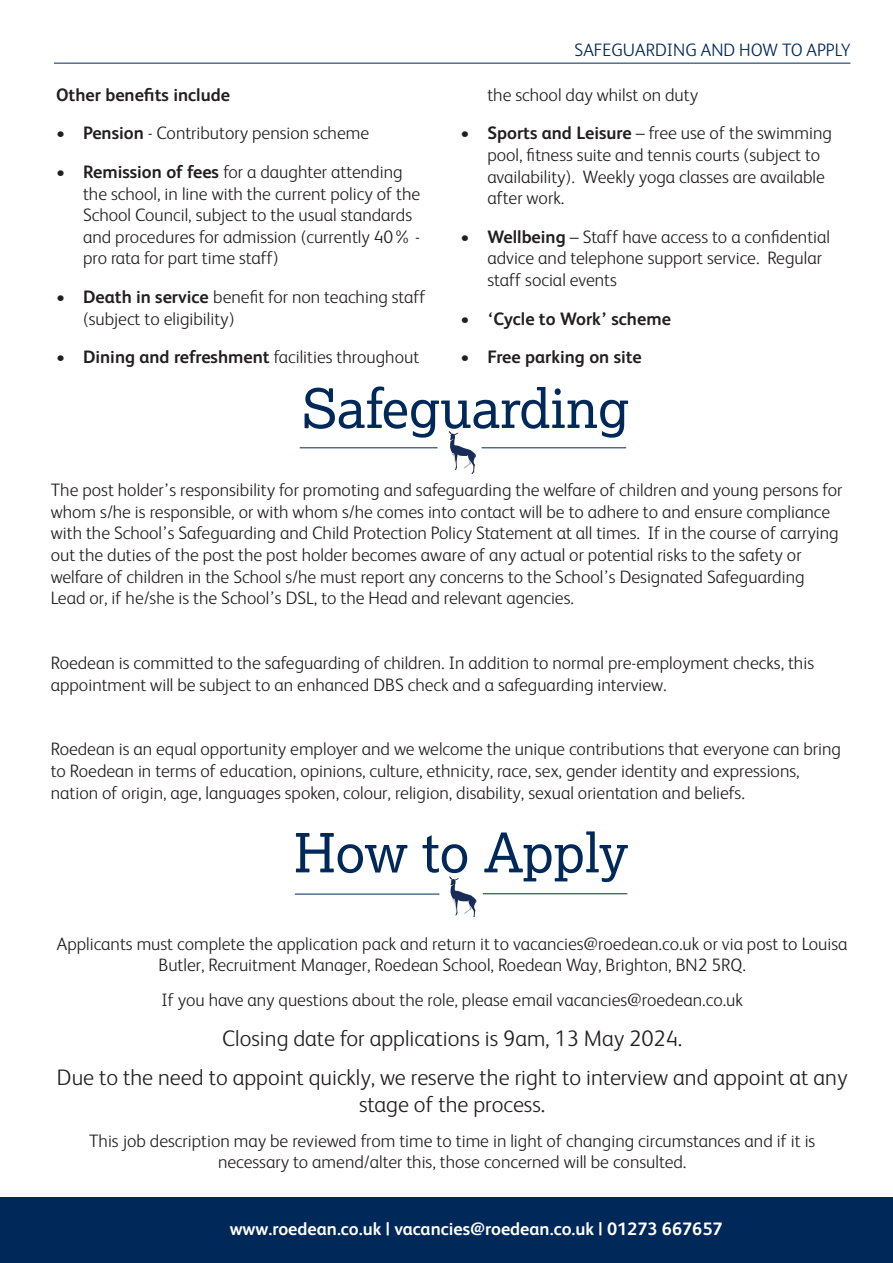
<style>
.page{position:relative;width:893px;height:1263px;background:#fff}
.page>*{position:absolute;margin:0;border:0;box-sizing:border-box;transform-origin:0 0}
.t1{font:54px "Lexia";color:#002858}
.Body{font:300 22.5px/27px "FS Albert";color:#231f20;text-align:center}
.Body-2{font:300 18px/21.6px "FS Albert";color:#231f20}
.t2{font:700 18px "FS Albert";color:#231f20}
.t3{font:700 18px "FS Albert";color:#fff}
.Subheading{font:300 18px "FS Albert";color:#002858}
.s1{font-weight:700}
.s2{font-weight:300}
</style>
<div class="page">
<div style="left:0;top:1197px;width:893px;height:66px;background:#002858"></div>
<hr style="left:54px;top:63px;width:796px;height:1px;background:#002858">
<svg style="left:449px;top:431px;width:27px;height:43px"></svg>
<hr style="left:482px;top:447px;width:144px;height:1px;background:#002858">
<hr style="left:300px;top:447px;width:137px;height:1px;background:#002858">
<svg style="left:449px;top:876px;width:28px;height:41px"></svg>
<hr style="left:483px;top:893px;width:144px;height:1px;background:#002858">
<hr style="left:295px;top:894px;width:144px;height:1px;background:#002858">
<p class="Subheading" style="left:575px;top:38px;width:277px">SAFEGUARDING AND HOW TO APPLY</p>
<p class="t2" style="left:56px;top:82px;width:175px">Other benefits include</p>
<p class="Body-2" style="left:56px;top:122px;width:315px"><span class="s1">• Pension</span> - Contributory pension scheme</p>
<p class="Body-2" style="left:83px;top:160px;width:339px;text-indent:-27px"><span class="s1">• Remission of fees</span> for a daughter attending the school, in line with the current policy of the School Council, subject to the usual standards and procedures for admission (currently 40% - pro rata for part time staff)</p>
<p class="Body-2" style="left:83px;top:285px;width:344px;text-indent:-27px"><span class="s1">• Death in service</span> benefit for non teaching staff (subject to eligibility)</p>
<p class="t2" style="left:56px;top:345px;width:365px">• Dining and refreshment <span class="s2">facilities throughout</span></p>
<p class="Body-2" style="left:487px;top:83px;width:212px">the school day whilst on duty</p>
<p class="Body-2" style="left:487px;top:122px;width:346px;text-indent:-27px"><span class="s1">• Sports and Leisure</span> – free use of the swimming pool, fitness suite and tennis courts (subject to availability). Weekly yoga classes are available after work.</p>
<p class="Body-2" style="left:487px;top:225px;width:344px;text-indent:-27px"><span class="s1">• Wellbeing</span> – Staff have access to a confidential advice and telephone support service. Regular staff social events</p>
<p class="t2" style="left:460px;top:306px;width:212px">• ‘Cycle to Work’ scheme</p>
<p class="t2" style="left:460px;top:345px;width:183px">• Free parking on site</p>
<p class="t1" style="left:302px;top:374px;width:329px">Safeguarding</p>
<p class="Body-2" style="left:51px;top:478px;width:793px">The post holder’s responsibility for promoting and safeguarding the welfare of children and young persons for whom s/he is responsible, or with whom s/he comes into contact will be to adhere to and ensure compliance with the School’s Safeguarding and Child Protection Policy Statement at all times. If in the course of carrying out the duties of the post the post holder becomes aware of any actual or potential risks to the safety or welfare of children in the School s/he must report any concerns to the School’s Designated Safeguarding Lead or, if he/she is the School’s DSL, to the Head and relevant agencies.</p>
<p class="Body-2" style="left:51px;top:651px;width:765px">Roedean is committed to the safeguarding of children. In addition to normal pre-employment checks, this appointment will be subject to an enhanced DBS check and a safeguarding interview.</p>
<p class="Body-2" style="left:51px;top:738px;width:792px">Roedean is an equal opportunity employer and we welcome the unique contributions that everyone can bring to Roedean in terms of education, opinions, culture, ethnicity, race, sex, gender identity and expressions, nation of origin, age, languages spoken, colour, religion, disability, sexual orientation and beliefs.</p>
<p class="t1" style="left:294px;top:819px;width:335px">How to Apply</p>
<p class="Body-2" style="left:57px;top:932px;width:792px;text-align:center">Applicants must complete the application pack and return it to vacancies@roedean.co.uk or via post to Louisa<br>Butler, Recruitment Manager, Roedean School, Roedean Way, Brighton, BN2 5RQ.</p>
<p class="Body-2" style="left:161px;top:988px;width:583px">If you have any questions about the role, please email vacancies@roedean.co.uk</p>
<p class="Body" style="left:222px;top:1023px;width:461px">Closing date for applications is 9am, 13 May 2024.</p>
<p class="Body" style="left:57px;top:1063px;width:792px">Due to the need to appoint quickly, we reserve the right to interview and appoint at any stage of the process.</p>
<p class="Body-2" style="left:89px;top:1129px;width:728px;text-align:center">This job description may be reviewed from time to time in light of changing circumstances and if it is necessary to amend/alter this, those concerned will be consulted.</p>
<p class="t3" style="left:230px;top:1217px;width:494px">www.roedean.co.uk | vacancies@roedean.co.uk | 01273 667657</p>
</div>
